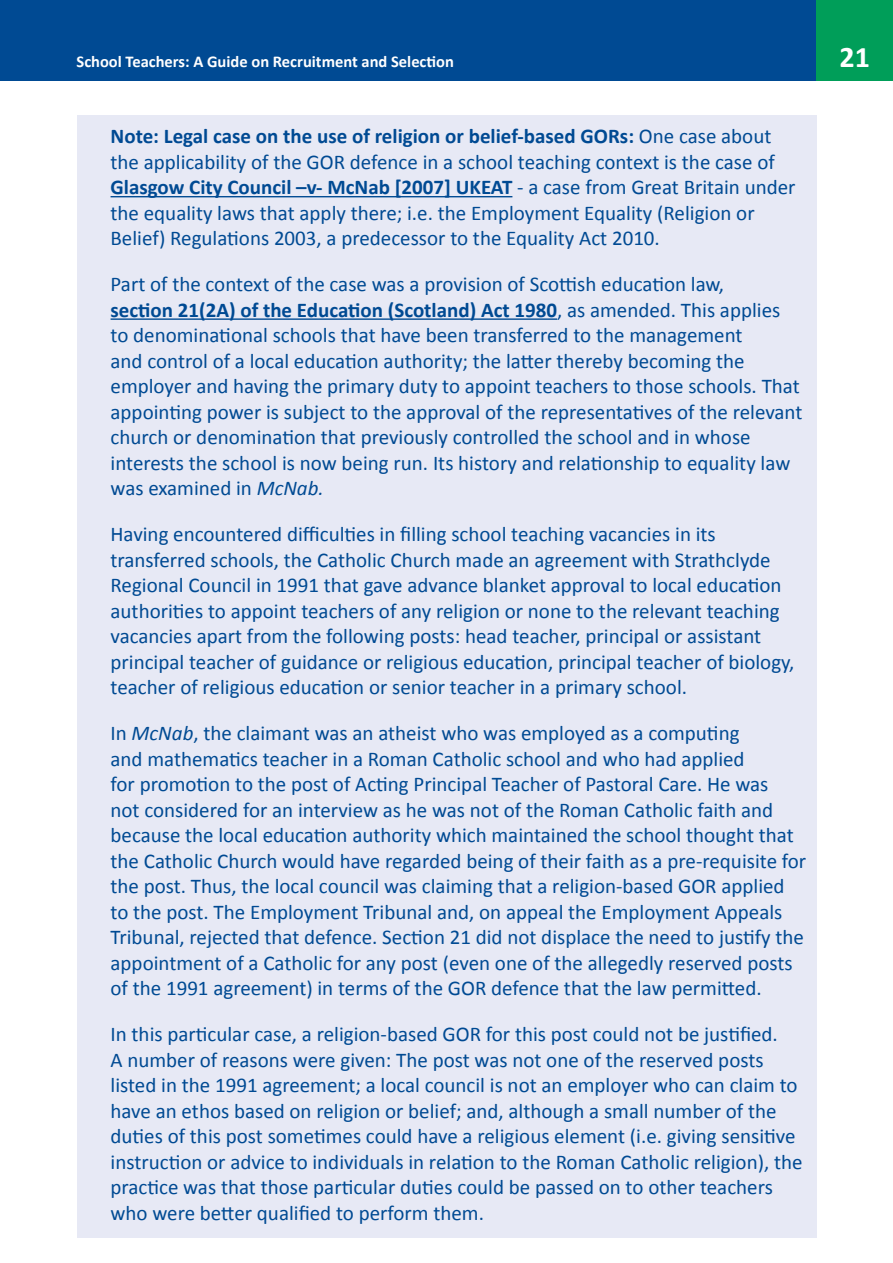
<style>
.page{position:relative;width:893px;height:1263px;background:#fff}
.page>*{position:absolute;margin:0;border:0;box-sizing:border-box;transform-origin:0 0}
.t1{font:700 30px "Calibri";color:#fff}
.P_-_Note_Shaded{font:21px/25.5px "Calibri";color:#004a93}
.t2{font:700 16.5px "Calibri";color:#fff}
.s1{font-weight:700}
.s2{font-style:italic}
</style>
<div class="page">
<div style="left:0;top:0;width:816px;height:81px;background:#004a93"></div>
<div style="left:816px;top:0;width:77px;height:81px;background:#009e59"></div>
<div style="left:77px;top:115px;width:739px;height:148px;background:#e7e9f5"></div>
<hr style="left:111px;top:196px;width:401px;height:1px;background:#004a93">
<div style="left:77px;top:263px;width:739px;height:250px;background:#e7e9f5"></div>
<hr style="left:111px;top:318px;width:446px;height:2px;background:#004a93">
<div style="left:77px;top:513px;width:739px;height:199px;background:#e7e9f5"></div>
<div style="left:77px;top:712px;width:739px;height:301px;background:#e7e9f5"></div>
<div style="left:77px;top:1012px;width:739px;height:225px;background:#e7e9f5"></div>
<p class="t2" style="left:77px;top:50px;width:379px">School Teachers: A Guide on Recruitment and Selection</p>
<h1 class="t1" style="left:839px;top:36px;width:32px">21</h1>
<p class="P_-_Note_Shaded" style="left:111px;top:123px;width:686px"><span class="s1">Note: Legal case on the use of religion or belief-based GORs:</span> One case about the applicability of the GOR defence in a school teaching context is the case of <span class="s1">Glasgow City Council –v- McNab [2007] UKEAT</span> - a case from Great Britain under the equality laws that apply there; i.e. the Employment Equality (Religion or Belief) Regulations 2003, a predecessor to the Equality Act 2010.</p>
<p class="P_-_Note_Shaded" style="left:111px;top:271px;width:693px">Part of the context of the case was a provision of Scottish education law,<br><span class="s1">section 21(2A) of the Education (Scotland) Act 1980</span>, as amended. This applies to denominational schools that have been transferred to the management<br>and control of a local education authority; the latter thereby becoming the employer and having the primary duty to appoint teachers to those schools. That appointing power is subject to the approval of the representatives of the relevant church or denomination that previously controlled the school and in whose interests the school is now being run. Its history and relationship to equality law was examined in <span class="s2">McNab.</span></p>
<p class="P_-_Note_Shaded" style="left:111px;top:521px;width:685px">Having encountered difficulties in filling school teaching vacancies in its transferred schools, the Catholic Church made an agreement with Strathclyde Regional Council in 1991 that gave advance blanket approval to local education authorities to appoint teachers of any religion or none to the relevant teaching vacancies apart from the following posts: head teacher, principal or assistant principal teacher of guidance or religious education, principal teacher of biology, teacher of religious education or senior teacher in a primary school.</p>
<p class="P_-_Note_Shaded" style="left:111px;top:720px;width:697px">In <span class="s2">McNab</span>, the claimant was an atheist who was employed as a computing<br>and mathematics teacher in a Roman Catholic school and who had applied<br>for promotion to the post of Acting Principal Teacher of Pastoral Care. He was<br>not considered for an interview as he was not of the Roman Catholic faith and because the local education authority which maintained the school thought that the Catholic Church would have regarded being of their faith as a pre-requisite for the post. Thus, the local council was claiming that a religion-based GOR applied to the post. The Employment Tribunal and, on appeal the Employment Appeals Tribunal, rejected that defence. Section 21 did not displace the need to justify the appointment of a Catholic for any post (even one of the allegedly reserved posts of the 1991 agreement) in terms of the GOR defence that the law permitted.</p>
<p class="P_-_Note_Shaded" style="left:111px;top:1021px;width:694px">In this particular case, a religion-based GOR for this post could not be justified.<br>A number of reasons were given: The post was not one of the reserved posts listed in the 1991 agreement; a local council is not an employer who can claim to have an ethos based on religion or belief; and, although a small number of the duties of this post sometimes could have a religious element (i.e. giving sensitive instruction or advice to individuals in relation to the Roman Catholic religion), the practice was that those particular duties could be passed on to other teachers who were better qualified to perform them.</p>
</div>
